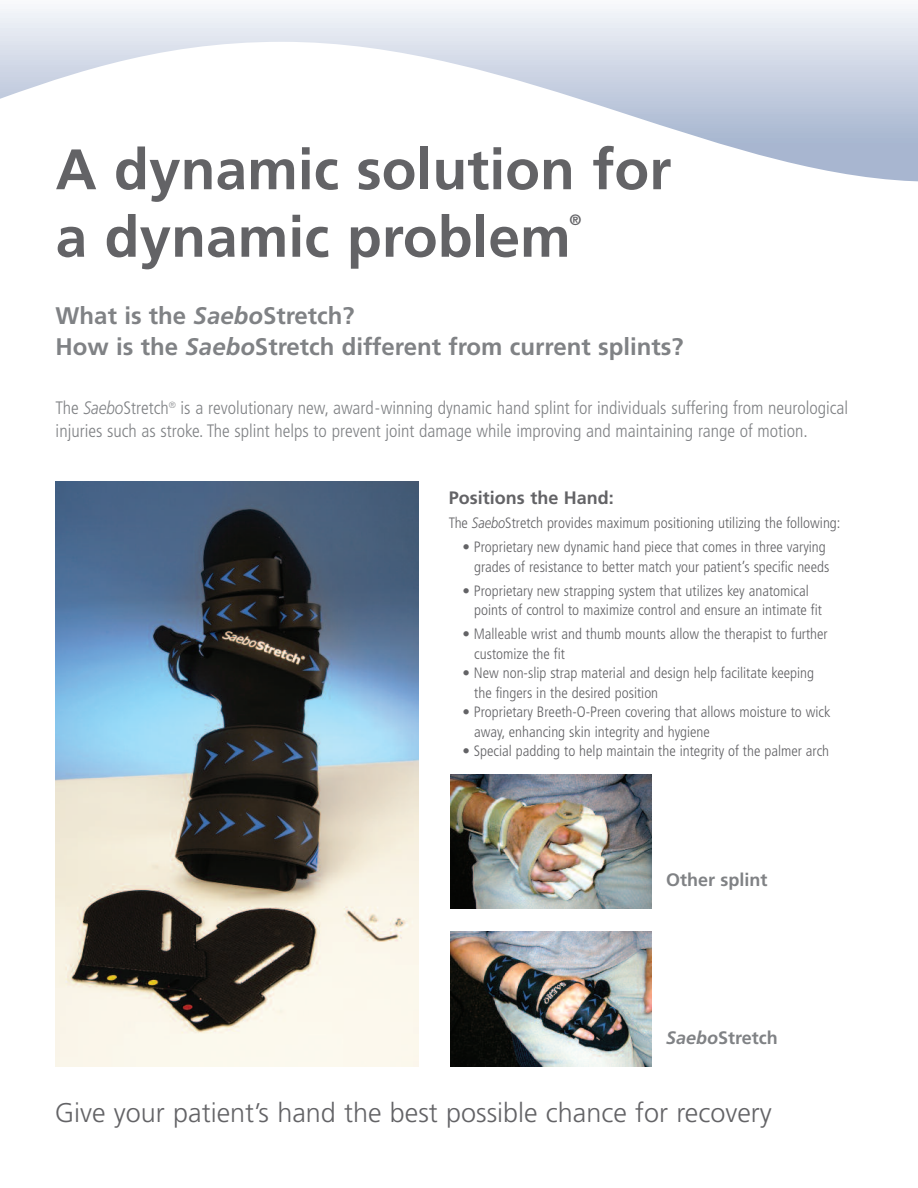
<style>
.page{position:relative;width:918px;height:1188px;background:#fff}
.page>*{position:absolute;margin:0;border:0;box-sizing:border-box;transform-origin:0 0}
.t1{font:700 57px/67.5px "Frutiger";color:#636366}
.t2{font:300 27px "Frutiger";color:#636366}
.t3{font:700 24px/31.5px "Frutiger";color:#808285}
.t4{font:300 condensed 18px/22.5px "Frutiger";color:#808285}
.t5{font:700 18px "Frutiger";color:#808285}
.t6{font:700 18px "Frutiger";color:#636366}
.t7{font:300 condensed 15px/19.5px "Frutiger";color:#636366}
.t8{font:700 15px "Frutiger";color:#636366}
.s1{font-style:italic}
.s2{font-style:italic;font-stretch:normal}
</style>
<div class="page">
<svg style="left:0;top:9px;width:918px;height:173px"></svg>
<img style="left:55px;top:482px;width:363px;height:585px">
<img style="left:451px;top:774px;width:200px;height:135px">
<img style="left:451px;top:932px;width:200px;height:134px">
<h1 class="t1" style="left:56px;top:140px;width:617px">A dynamic solution for a dynamic problem</h1>
<p class="t8" style="left:569px;top:214px;width:13px">®</p>
<h3 class="t3" style="left:56px;top:301px;width:629px">What is the <span class="s1">Saebo</span>Stretch?<br>How is the <span class="s1">Saebo</span>Stretch different from current splints?</h3>
<p class="t4" style="left:56px;top:398px;width:794px">The <span class="s2">Saebo</span>Stretch<sup>®</sup> is a revolutionary new, award-winning dynamic hand splint for individuals suffering from neurological injuries such as stroke. The splint helps to prevent joint damage while improving and maintaining range of motion.</p>
<p class="t6" style="left:449px;top:491px;width:166px">Positions the Hand:</p>
<p class="t7" style="left:449px;top:514px;width:393px">The <span class="s2">Saebo</span>Stretch provides maximum positioning utilizing the following:</p>
<p class="t7" style="left:462px;top:538px;width:368px;text-align:right">• Proprietary new dynamic hand piece that comes in three varying grades of resistance to better match your patient’s specific needs</p>
<p class="t7" style="left:474px;top:582px;width:349px;text-indent:-12px">• Proprietary new strapping system that utilizes key anatomical points of control to maximize control and ensure an intimate fit</p>
<p class="t7" style="left:474px;top:625px;width:355px;text-indent:-12px">• Malleable wrist and thumb mounts allow the therapist to further customize the fit</p>
<p class="t7" style="left:474px;top:664px;width:341px;text-indent:-12px">• New non-slip strap material and design help facilitate keeping the fingers in the desired position</p>
<p class="t7" style="left:474px;top:703px;width:358px;text-indent:-12px">• Proprietary Breeth-O-Preen covering that allows moisture to wick away, enhancing skin integrity and hygiene</p>
<p class="t7" style="left:462px;top:742px;width:368px">• Special padding to help maintain the integrity of the palmer arch</p>
<p class="t5" style="left:666px;top:873px;width:103px">Other splint</p>
<p class="t5" style="left:666px;top:1031px;width:113px"><span class="s1">Saebo</span>Stretch</p>
<h2 class="t2" style="left:55px;top:1102px;width:719px">Give your patient’s hand the best possible chance for recovery</h2>
</div>
